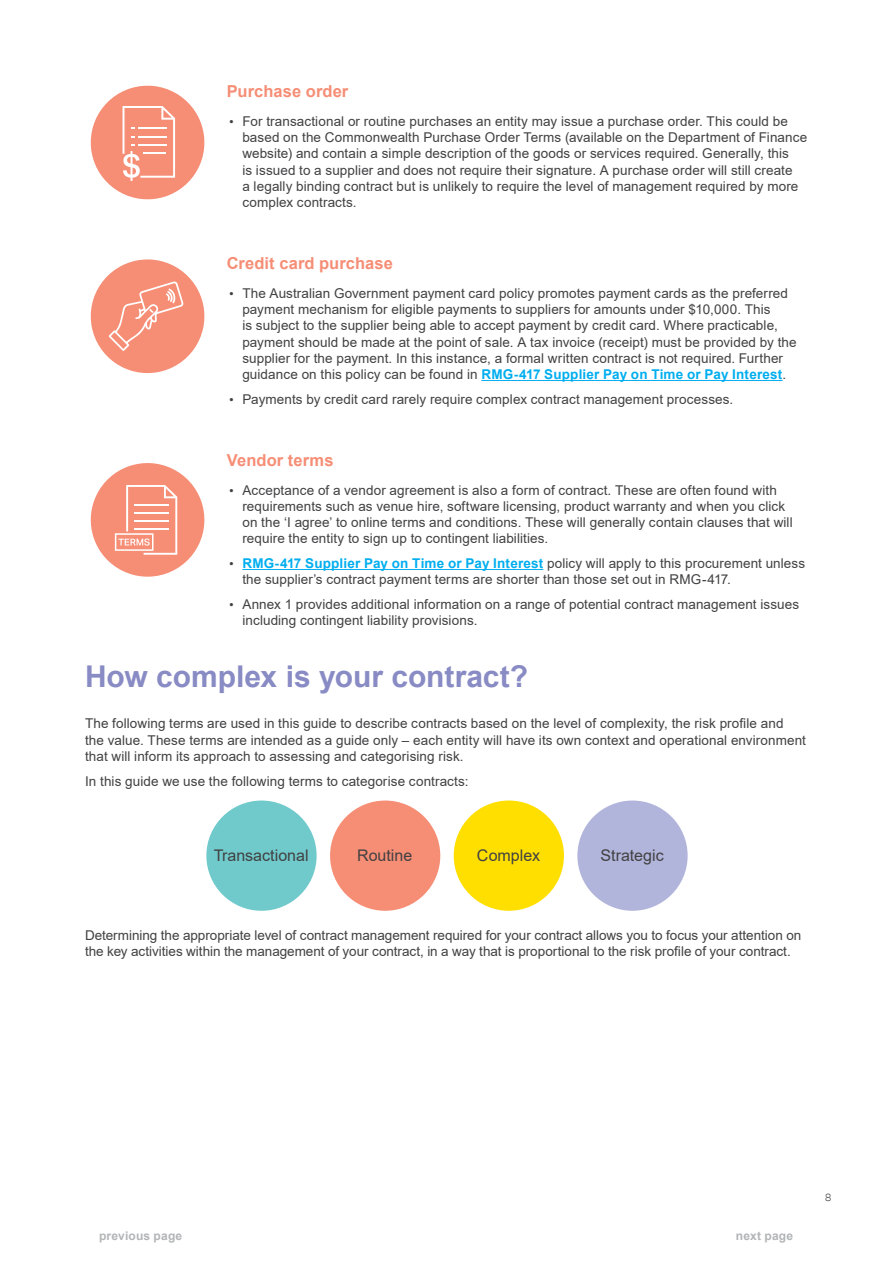
<style>
.page{position:relative;width:893px;height:1263px;background:#fff}
.page>*{position:absolute;margin:0;border:0;box-sizing:border-box;transform-origin:0 0}
.t1{font:700 30px "Arial";letter-spacing:-.005em;color:#888bc4}
.t2{font:700 16.5px "Arial";letter-spacing:.005em;color:#f68e76}
.t3{font:16.05px "Arial";color:#414042}
.t4{font:13.5px/16.2px "Arial";letter-spacing:.005em;color:#414042}
.t5{font:700 12px "Arial";letter-spacing:.02em;color:#b2b5b6}
.t6{font:300 10.5px "Aktiv Grotesk";color:#414042}
.s1{font-family:"Aktiv Grotesk";font-weight:300;font-size:12px}
.s2{font-weight:700;color:#00aeef}
</style>
<div class="page">
<hr style="left:481px;top:380px;width:301px;height:1px;background:#00aeef">
<hr style="left:242px;top:569px;width:301px;height:1px;background:#00aeef">
<svg style="left:90px;top:85px;width:115px;height:115px"></svg>
<hr style="left:138px;top:144px;width:28px;height:2px;background:#fff">
<hr style="left:143px;top:152px;width:23px;height:2px;background:#fff">
<svg style="left:90px;top:259px;width:115px;height:114px"></svg>
<svg style="left:90px;top:463px;width:115px;height:114px"></svg>
<div style="left:206px;top:800px;width:111px;height:111px;background:#70cacb;border-radius:50%"></div>
<div style="left:330px;top:800px;width:110px;height:111px;background:#f68e76;border-radius:50%"></div>
<div style="left:454px;top:800px;width:110px;height:111px;background:#ffdf00;border-radius:50%"></div>
<div style="left:577px;top:800px;width:111px;height:111px;background:#b2b5db;border-radius:50%"></div>
<p class="t2" style="left:227px;top:80px;width:123px">Purchase order</p>
<p class="t4" style="left:242px;top:113px;width:566px;text-indent:-13px"><span class="s1">•</span> For transactional or routine purchases an entity may issue a purchase order. This could be based on the Commonwealth Purchase Order Terms (available on the Department of Finance website) and contain a simple description of the goods or services required. Generally, this<br>is issued to a supplier and does not require their signature. A purchase order will still create<br>a legally binding contract but is unlikely to require the level of management required by more complex contracts.</p>
<p class="t2" style="left:227px;top:252px;width:167px">Credit card purchase</p>
<p class="t4" style="left:242px;top:285px;width:556px;text-indent:-13px"><span class="s1">•</span> The Australian Government payment card policy promotes payment cards as the preferred payment mechanism for eligible payments to suppliers for amounts under $10,000. This<br>is subject to the supplier being able to accept payment by credit card. Where practicable, payment should be made at the point of sale. A tax invoice (receipt) must be provided by the supplier for the payment. In this instance, a formal written contract is not required. Further guidance on this policy can be found in <span class="s2">RMG-417 Supplier Pay on Time or Pay Interest</span>.</p>
<p class="t4" style="left:230px;top:391px;width:505px"><span class="s1">•</span> Payments by credit card rarely require complex contract management processes.</p>
<p class="t2" style="left:227px;top:448px;width:108px">Vendor terms</p>
<p class="t4" style="left:242px;top:482px;width:552px;text-indent:-13px"><span class="s1">•</span> Acceptance of a vendor agreement is also a form of contract. These are often found with requirements such as venue hire, software licensing, product warranty and when you click on the ‘I agree’ to online terms and conditions. These will generally contain clauses that will require the entity to sign up to contingent liabilities.</p>
<p class="t4" style="left:242px;top:555px;width:564px;text-indent:-13px"><span class="s1">•</span> <span class="s2">RMG-417 Supplier Pay on Time or Pay Interest</span> policy will apply to this procurement unless the supplier’s contract payment terms are shorter than those set out in RMG-417.</p>
<p class="t4" style="left:242px;top:596px;width:558px;text-indent:-13px"><span class="s1">•</span> Annex 1 provides additional information on a range of potential contract management issues including contingent liability provisions.</p>
<h1 class="t1" style="left:85px;top:655px;width:445px">How complex is your contract?</h1>
<p class="t4" style="left:85px;top:715px;width:722px">The following terms are used in this guide to describe contracts based on the level of complexity, the risk profile and<br>the value. These terms are intended as a guide only – each entity will have its own context and operational environment that will inform its approach to assessing and categorising risk.</p>
<p class="t4" style="left:85px;top:772px;width:385px">In this guide we use the following terms to categorise contracts:</p>
<p class="t3" style="left:214px;top:845px;width:96px">Transactional</p>
<p class="t3" style="left:357px;top:845px;width:56px">Routine</p>
<p class="t3" style="left:477px;top:845px;width:65px">Complex</p>
<p class="t3" style="left:601px;top:845px;width:65px">Strategic</p>
<p class="t4" style="left:85px;top:927px;width:718px">Determining the appropriate level of contract management required for your contract allows you to focus your attention on the key activities within the management of your contract, in a way that is proportional to the risk profile of your contract.</p>
<p class="t5" style="left:99px;top:1228px;width:85px">previous page</p>
<p class="t5" style="left:736px;top:1228px;width:59px">next page</p>
<p class="t6" style="left:825px;top:1191px;width:8px">8</p>
</div>
